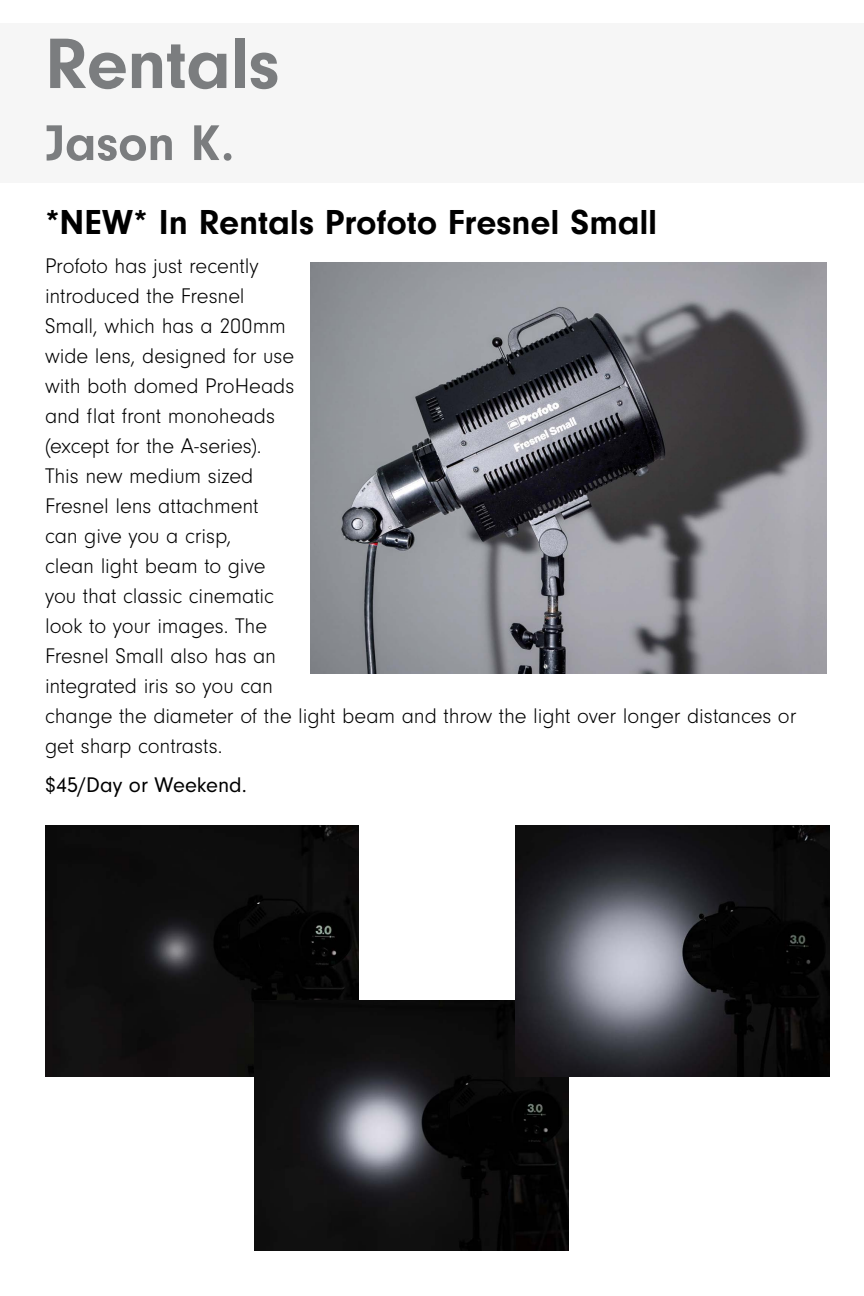
<style>
.page{position:relative;width:864px;height:1296px;background:#fff}
.page>*{position:absolute;margin:0;border:0;box-sizing:border-box;transform-origin:0 0}
.t1{font:700 74px "Neuzeit Gro";letter-spacing:-.01em;color:#7b7d7f}
.t2{font:700 52px "Neuzeit Gro";letter-spacing:-.005em;color:#7b7d7f}
.t3{font:700 36px "Neuzeit Gro";letter-spacing:-.005em;color:#000}
.t4{font:300 22px/30px "Neuzeit Gro";letter-spacing:-.005em;color:#000}
.t5{font:22px "Neuzeit Gro";color:#000}
</style>
<div class="page">
<div style="left:0;top:23px;width:864px;height:160px;background:#f6f6f6"></div>
<img style="left:311px;top:262px;width:515px;height:411px">
<img style="left:45px;top:826px;width:314px;height:251px">
<img style="left:255px;top:1000px;width:314px;height:251px">
<img style="left:516px;top:826px;width:313px;height:251px">
<h1 class="t1" style="left:45px;top:22px;width:236px">Rentals</h1>
<h2 class="t2" style="left:45px;top:114px;width:191px">Jason K.</h2>
<h3 class="t3" style="left:45px;top:202px;width:614px">*NEW* In Rentals Profoto Fresnel Small</h3>
<p class="t4" style="left:45px;top:252px;width:753px">Profoto has just recently<br>introduced the Fresnel<br>Small, which has a 200mm<br>wide lens, designed for use<br>with both domed ProHeads<br>and flat front monoheads<br>(except for the A-series).<br>This new medium sized<br>Fresnel lens attachment<br>can give you a crisp,<br>clean light beam to give<br>you that classic cinematic<br>look to your images. The<br>Fresnel Small also has an<br>integrated iris so you can<br>change the diameter of the light beam and throw the light over longer distances or get sharp contrasts.</p>
<p class="t5" style="left:45px;top:773px;width:203px">$45/Day or Weekend.</p>
</div>
